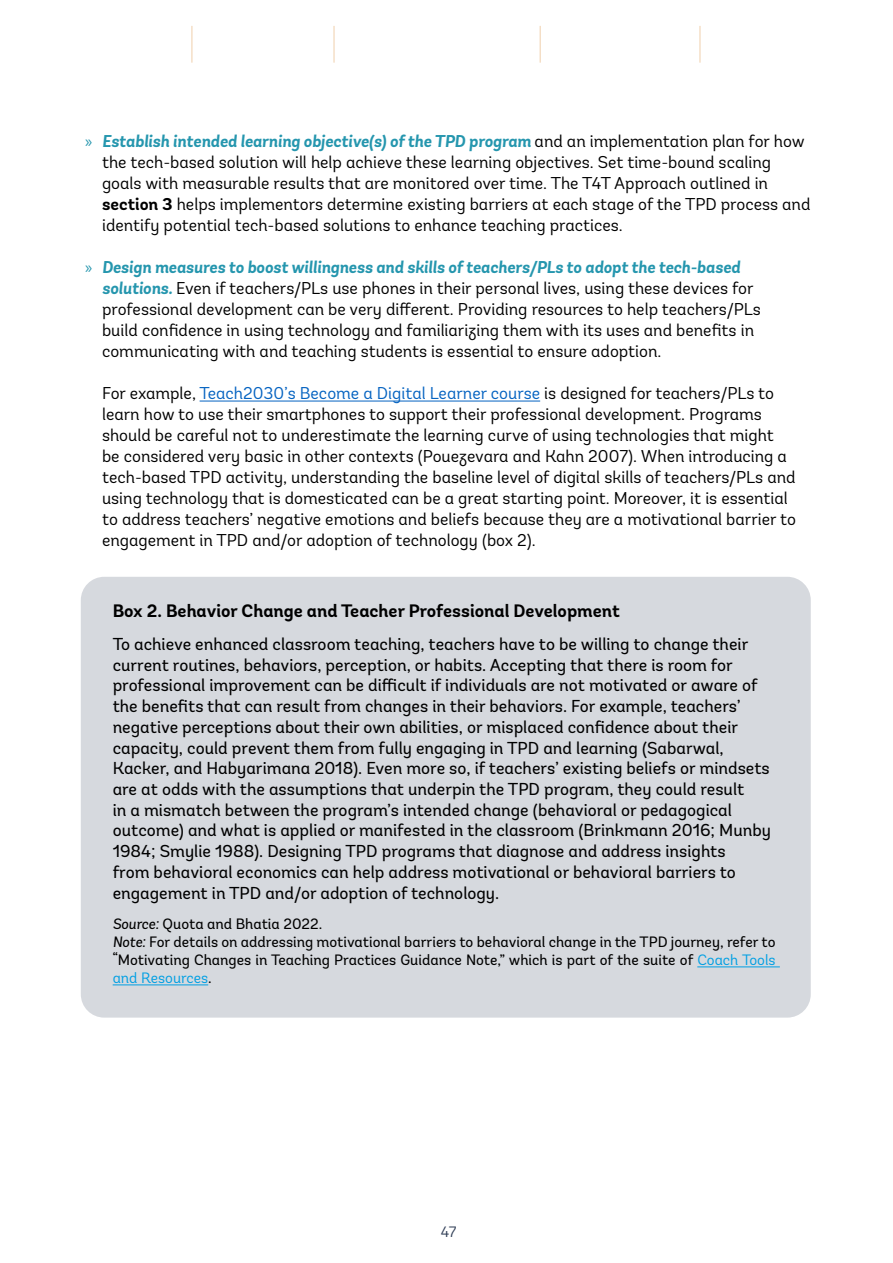
<style>
.page{position:relative;width:893px;height:1263px;background:#fff}
.page>*{position:absolute;margin:0;border:0;box-sizing:border-box;transform-origin:0 0}
.t1{font:700 18px "Andes";color:#000}
.t2{font:17.25px/20.7px "Andes";color:#000}
.t3{font:17.1px/21px "Andes";color:#000}
.t4{font:15px/18px "Andes";color:#000}
.t5{font:15px "Andes";color:#313f57}
.s1{font-family:"Myriad Pro";color:#2596ae}
.s2{font-weight:700;font-style:italic;color:#2596ae}
.s3{font-weight:700}
.s4{color:#0563c1}
.s5{font-style:italic}
.s6{color:#009fe3}
</style>
<div class="page">
<hr style="left:191px;top:26px;width:1px;height:37px;background:#e1a15a">
<hr style="left:333px;top:26px;width:2px;height:37px;background:#e1a15a">
<hr style="left:540px;top:26px;width:1px;height:37px;background:#e1a15a">
<hr style="left:699px;top:26px;width:1px;height:37px;background:#e1a15a">
<hr style="left:200px;top:401px;width:340px;height:1px;background:#0563c1">
<div style="left:81px;top:577px;width:730px;height:440px;background:#d6d9de;border-radius:23px"></div>
<hr style="left:697px;top:966px;width:83px;height:1px;background:#009fe3">
<hr style="left:113px;top:984px;width:95px;height:1px;background:#009fe3">
<p class="t3" style="left:102px;top:130px;width:710px;text-indent:-17px"><span class="s1">»</span> <span class="s2">Establish intended learning objective(s) of the TPD program</span> and an implementation plan for how the tech-based solution will help achieve these learning objectives. Set time-bound scaling goals with measurable results that are monitored over time. The T4T Approach outlined in <span class="s3">section 3</span> helps implementors determine existing barriers at each stage of the TPD process and identify potential tech-based solutions to enhance teaching practices.</p>
<p class="t3" style="left:102px;top:257px;width:660px;text-indent:-17px"><span class="s1">»</span> <span class="s2">Design measures to boost willingness and skills of teachers/PLs to adopt the tech-based solutions.</span> Even if teachers/PLs use phones in their personal lives, using these devices for professional development can be very different. Providing resources to help teachers/PLs build confidence in using technology and familiarizing them with its uses and benefits in communicating with and teaching students is essential to ensure adoption.</p>
<p class="t3" style="left:102px;top:383px;width:695px">For example, <span class="s4">Teach2030’s Become a Digital Learner course</span> is designed for teachers/PLs to learn how to use their smartphones to support their professional development. Programs should be careful not to underestimate the learning curve of using technologies that might<br>be considered very basic in other contexts (Pouezevara and Kahn 2007). When introducing a tech-based TPD activity, understanding the baseline level of digital skills of teachers/PLs and using technology that is domesticated can be a great starting point. Moreover, it is essential to address teachers’ negative emotions and beliefs because they are a motivational barrier to engagement in TPD and/or adoption of technology (box 2).</p>
<p class="t1" style="left:113px;top:600px;width:509px">Box 2. Behavior Change and Teacher Professional Development</p>
<p class="t2" style="left:113px;top:634px;width:660px">To achieve enhanced classroom teaching, teachers have to be willing to change their current routines, behaviors, perception, or habits. Accepting that there is room for professional improvement can be difficult if individuals are not motivated or aware of the benefits that can result from changes in their behaviors. For example, teachers’ negative perceptions about their own abilities, or misplaced confidence about their capacity, could prevent them from fully engaging in TPD and learning (Sabarwal, Kacker, and Habyarimana 2018). Even more so, if teachers’ existing beliefs or mindsets are at odds with the assumptions that underpin the TPD program, they could result<br>in a mismatch between the program’s intended change (behavioral or pedagogical outcome) and what is applied or manifested in the classroom (Brinkmann 2016; Munby 1984; Smylie 1988). Designing TPD programs that diagnose and address insights<br>from behavioral economics can help address motivational or behavioral barriers to engagement in TPD and/or adoption of technology.</p>
<p class="t4" style="left:113px;top:915px;width:664px"><span class="s5">Source:</span> Quota and Bhatia 2022.<br><span class="s5">Note:</span> For details on addressing motivational barriers to behavioral change in the TPD journey, refer to “Motivating Changes in Teaching Practices Guidance Note,” which is part of the suite of <span class="s6">Coach Tools and Resources</span>.</p>
<p class="t5" style="left:441px;top:1223px;width:17px">47</p>
</div>
